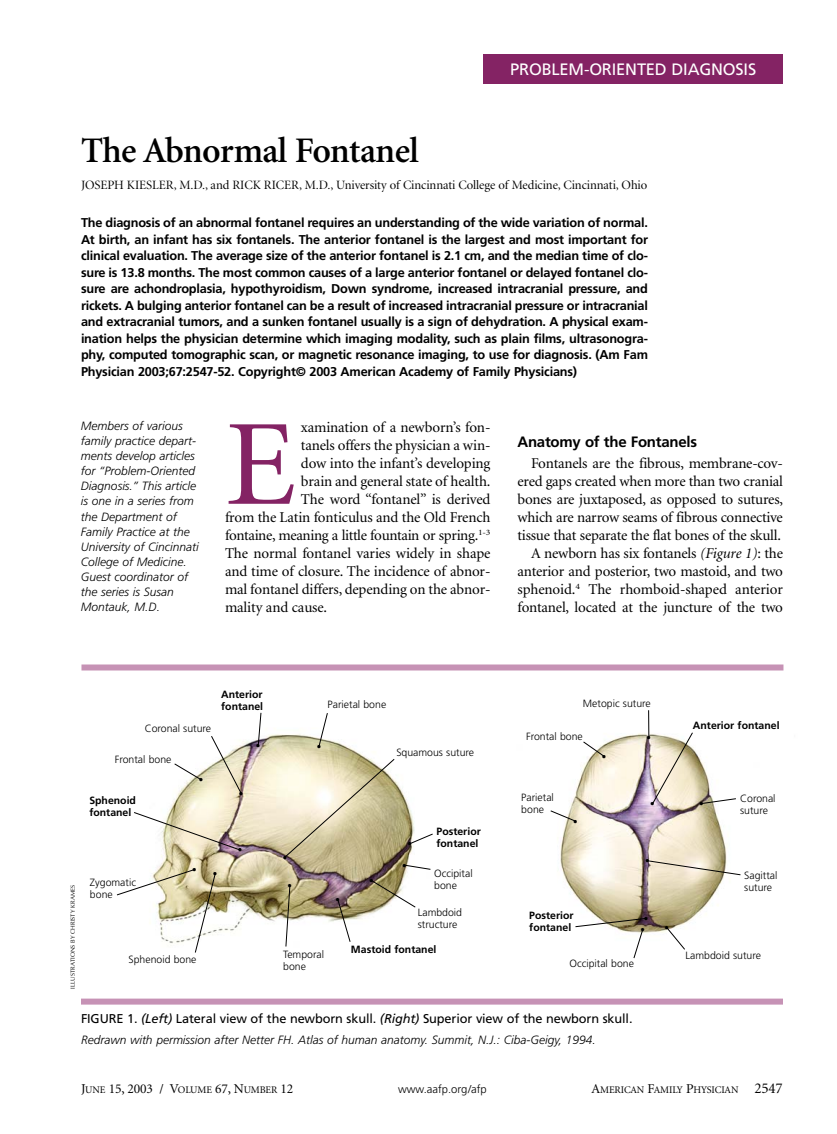
<style>
.page{position:relative;width:837px;height:1134px;background:#fff}
.page>*{position:absolute;margin:0;border:0;box-sizing:border-box;transform-origin:0 0}
.t1{font:122.25px "Minion";color:#842364;scale:1.05 1}
.t2{font:600 36px "Minion";letter-spacing:-.02em;color:#000}
.t3{font:700 21px "Minion";color:#000}
.t4{font:16.5px "Frutiger";letter-spacing:-.01em;color:#fff}
.t5{font:15px/18px "Minion";letter-spacing:-.015em;color:#000;text-align:right}
.t6{font:700 15px "Frutiger";letter-spacing:-.015em;color:#000}
.t7{font:13.5px "Minion";letter-spacing:-.01em;color:#000}
.t8{font:700 12.75px/16.5px "Frutiger";letter-spacing:-.015em;color:#000;text-align:justify}
.t9{font:12.75px "Minion Display";letter-spacing:-.005em;color:#000}
.t10{font:12.75px "Frutiger";letter-spacing:-.01em;color:#000}
.t11{font:italic 300 12px/15.1px "Frutiger";color:#000}
.t12{font:300 11.25px "Frutiger";color:#000}
.t13{font:300 10.5px/12px "Frutiger";color:#000}
.t14{font:700 10.5px/12px "Frutiger";color:#000}
.t15{font:10.2px "Minion";letter-spacing:-.015em;color:#000}
.t16{font:6px "Optima";color:#000}
.s1{font-style:italic}
.s2{font-size:10.2px}
.s3{font-size:13.5px}
.s4{font-size:15px}
</style>
<div class="page">
<div style="left:483px;top:54px;width:300px;height:30px;background:#842364"></div>
<img style="left:157px;top:734px;width:258px;height:201px">
<img style="left:560px;top:733px;width:167px;height:200px">
<div style="left:81px;top:999px;width:702px;height:6px;background:#c692b5"></div>
<div style="left:81px;top:664px;width:702px;height:6px;background:#c692b5"></div>
<svg style="left:285px;top:884px;width:6px;height:63px"></svg>
<svg style="left:337px;top:899px;width:14px;height:43px"></svg>
<svg style="left:257px;top:712px;width:5px;height:34px"></svg>
<svg style="left:318px;top:713px;width:10px;height:34px"></svg>
<svg style="left:409px;top:833px;width:24px;height:12px"></svg>
<svg style="left:284px;top:758px;width:111px;height:100px;background:#d8cfae"></svg>
<svg style="left:134px;top:812px;width:107px;height:39px"></svg>
<svg style="left:174px;top:763px;width:28px;height:18px"></svg>
<svg style="left:116px;top:869px;width:100px;height:84px"></svg>
<svg style="left:210px;top:735px;width:32px;height:59px"></svg>
<svg style="left:583px;top:741px;width:22px;height:16px"></svg>
<svg style="left:550px;top:810px;width:26px;height:12px"></svg>
<svg style="left:575px;top:918px;width:72px;height:41px"></svg>
<svg style="left:666px;top:926px;width:20px;height:24px"></svg>
<svg style="left:701px;top:798px;width:35px;height:6px"></svg>
<svg style="left:648px;top:710px;width:46px;height:95px"></svg>
<svg style="left:646px;top:860px;width:95px;height:16px"></svg>
<svg style="left:370px;top:879px;width:46px;height:29px"></svg>
<svg style="left:403px;top:864px;width:28px;height:6px"></svg>
<p class="t4" style="left:510px;top:62px;width:248px">PROBLEM-ORIENTED DIAGNOSIS</p>
<h2 class="t2" style="left:81px;top:136px;width:339px">The Abnormal Fontanel</h2>
<p class="t9" style="left:81px;top:180px;width:568px">JOSEPH KIESLER, M.D., and RICK RICER, M.D., University of Cincinnati College of Medicine, Cincinnati, Ohio</p>
<p class="t8" style="left:81px;top:215px;width:569px">The diagnosis of an abnormal fontanel requires an understanding of the wide variation of normal.<br>At birth, an infant has six fontanels. The anterior fontanel is the largest and most important for clinical evaluation. The average size of the anterior fontanel is 2.1 cm, and the median time of clo&shy;sure is 13.8 months. The most common causes of a large anterior fontanel or delayed fontanel clo&shy;sure are achondroplasia, hypothyroidism, Down syndrome, increased intracranial pressure, and rickets. A bulging anterior fontanel can be a result of increased intracranial pressure or intracranial and extracranial tumors, and a sunken fontanel usually is a sign of dehydration. A physical exam&shy;ination helps the physician determine which imaging modality, such as plain films, ultrasonogra&shy;phy, computed tomographic scan, or magnetic resonance imaging, to use for diagnosis. (Am Fam Physician 2003;67:2547-52. Copyright© 2003 American Academy of Family Physicians)</p>
<p class="t11" style="left:81px;top:419px;width:119px">Members of various family practice depart&shy;ments develop articles for “Problem-Oriented<br>Diagnosis.” This article is one in a series from the Department of<br>Family Practice at the<br>University of Cincinnati<br>College of Medicine.<br>Guest coordinator of the series is Susan<br>Montauk, M.D.</p>
<h1 class="t1" style="left:225px;top:417px;width:69px">E</h1>
<p class="t5" style="left:301px;top:419px;width:191px">xamination of a newborn’s fon-</p>
<p class="t5" style="left:301px;top:437px;width:191px">tanels offers the physician a win-</p>
<p class="t5" style="left:301px;top:455px;width:191px">dow into the infant’s developing</p>
<p class="t5" style="left:301px;top:473px;width:191px">brain and general state of health.</p>
<p class="t5" style="left:301px;top:491px;width:191px">The word “fontanel” is derived</p>
<p class="t5" style="left:225px;top:509px;width:267px">from the Latin fonticulus and the Old French</p>
<p class="t5" style="left:225px;top:527px;width:267px">fontaine, meaning a little fountain or spring.<sup>1-3</sup></p>
<p class="t5" style="left:225px;top:545px;width:267px">The normal fontanel varies widely in shape</p>
<p class="t5" style="left:225px;top:563px;width:267px">and time of closure. The incidence of abnor-</p>
<p class="t5" style="left:225px;top:581px;width:267px">mal fontanel differs, depending on the abnor-</p>
<p class="t5" style="left:225px;top:599px;width:104px">mality and cause.</p>
<p class="t6" style="left:518px;top:436px;width:181px">Anatomy of the Fontanels</p>
<p class="t5" style="left:517px;top:455px;width:267px">Fontanels are the fibrous, membrane-cov&shy;ered gaps created when more than two cranial bones are juxtaposed, as opposed to sutures, which are narrow seams of fibrous connective tissue that separate the flat bones of the skull.<br>A newborn has six fontanels <span class="s1">(Figure 1)</span>: the anterior and posterior, two mastoid, and two sphenoid.<sup>4</sup> The rhomboid-shaped anterior fontanel, located at the juncture of the two</p>
<p class="t16" style="left:70px;top:989px;width:105px;rotate:-90deg">ILLUSTRATIONS BY CHRISTY KRAMES</p>
<p class="t13" style="left:145px;top:723px;width:68px">Coronal suture</p>
<p class="t13" style="left:115px;top:754px;width:58px">Frontal bone</p>
<p class="t14" style="left:89px;top:796px;width:48px">Sphenoid fontanel</p>
<h3 class="t3" style="left:199px;top:766px;width:7px">.</h3>
<p class="t14" style="left:221px;top:689px;width:44px">Anterior fontanel</p>
<p class="t13" style="left:328px;top:699px;width:60px">Parietal bone</p>
<h3 class="t3" style="left:256px;top:732px;width:7px">.</h3>
<h3 class="t3" style="left:316px;top:733px;width:7px">.</h3>
<h3 class="t3" style="left:238px;top:780px;width:7px">.</h3>
<p class="t13" style="left:396px;top:747px;width:79px">Squamous suture</p>
<p class="t13" style="left:90px;top:877px;width:48px">Zygomatic bone</p>
<h3 class="t3" style="left:192px;top:858px;width:27px">. .</h3>
<h3 class="t3" style="left:237px;top:837px;width:7px">.</h3>
<p class="t13" style="left:129px;top:955px;width:69px">Sphenoid bone</p>
<h3 class="t3" style="left:282px;top:844px;width:7px">.</h3>
<h3 class="t3" style="left:287px;top:872px;width:7px">.</h3>
<p class="t13" style="left:283px;top:949px;width:42px">Temporal bone</p>
<h3 class="t3" style="left:335px;top:886px;width:7px">.</h3>
<p class="t14" style="left:436px;top:826px;width:46px">Posterior fontanel</p>
<p class="t13" style="left:434px;top:868px;width:40px">Occipital bone</p>
<p class="t13" style="left:418px;top:907px;width:46px">Lambdoid structure</p>
<p class="t14" style="left:351px;top:944px;width:87px">Mastoid fontanel</p>
<h3 class="t3" style="left:407px;top:830px;width:7px">.</h3>
<h3 class="t3" style="left:402px;top:852px;width:7px">.</h3>
<h3 class="t3" style="left:369px;top:867px;width:7px">.</h3>
<p class="t13" style="left:583px;top:698px;width:69px">Metopic suture</p>
<p class="t13" style="left:526px;top:731px;width:58px">Frontal bone</p>
<h3 class="t3" style="left:601px;top:743px;width:7px">.</h3>
<h3 class="t3" style="left:646px;top:724px;width:7px">.</h3>
<p class="t14" style="left:693px;top:720px;width:88px">Anterior fontanel</p>
<p class="t13" style="left:521px;top:793px;width:34px">Parietal bone</p>
<h3 class="t3" style="left:573px;top:808px;width:7px">.</h3>
<p class="t14" style="left:529px;top:910px;width:46px">Posterior fontanel</p>
<h3 class="t3" style="left:650px;top:790px;width:7px">.</h3>
<h3 class="t3" style="left:699px;top:790px;width:7px">.</h3>
<h3 class="t3" style="left:645px;top:847px;width:7px">.</h3>
<h3 class="t3" style="left:644px;top:905px;width:7px">.</h3>
<h3 class="t3" style="left:640px;top:915px;width:31px">. .</h3>
<p class="t13" style="left:740px;top:793px;width:37px">Coronal suture</p>
<p class="t13" style="left:744px;top:870px;width:35px">Sagittal suture</p>
<p class="t13" style="left:569px;top:958px;width:66px">Occipital bone</p>
<p class="t13" style="left:686px;top:950px;width:77px">Lambdoid suture</p>
<p class="t10" style="left:81px;top:1013px;width:553px">FIGURE 1. <span class="s1">(Left)</span> Lateral view of the newborn skull. <span class="s1">(Right)</span> Superior view of the newborn skull.</p>
<p class="t11" style="left:81px;top:1033px;width:516px">Redrawn with permission after Netter FH. Atlas of human anatomy. Summit, N.J.: Ciba-Geigy, 1994.</p>
<p class="t7" style="left:81px;top:1084px;width:214px">J<span class="s2">UNE</span> 15, 2003 / V<span class="s2">OLUME</span> 67, N<span class="s2">UMBER</span> 12</p>
<p class="t12" style="left:398px;top:1085px;width:90px">www.aafp.org/afp</p>
<p class="t15" style="left:592px;top:1086px;width:193px"><span class="s3">A</span>MERICAN <span class="s3">F</span>AMILY <span class="s3">P</span>HYSICIAN <span class="s4">2547</span></p>
</div>
